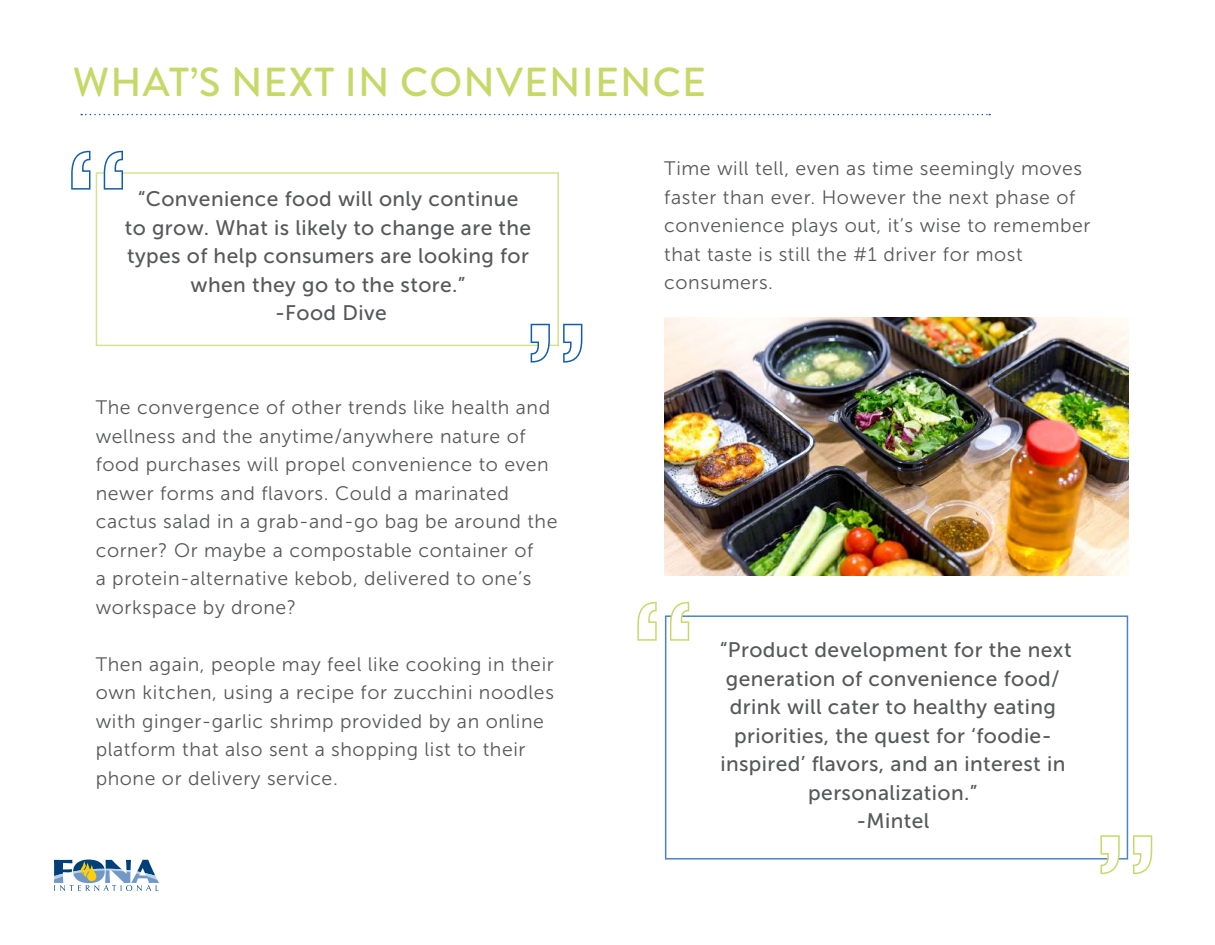
<style>
.page{position:relative;width:1215px;height:945px;background:#fff}
.page>*{position:absolute;margin:0;border:0;box-sizing:border-box;transform-origin:0 0}
.t1{font:135px "Lucida Console";color:#fff}
.t2{font:500 40.5px "Brandon Grotesque";letter-spacing:.03em;color:#c7d869}
.t3{font:21px/28.5px "Museo Sans 500";letter-spacing:.02em;color:#57585a;text-align:center}
.t4{font:19.5px/28.5px "Museo Sans 300";letter-spacing:.03em;color:#57585a}
</style>
<div class="page">
<svg style="left:54px;top:860px;width:105px;height:31px"></svg>
<svg style="left:81px;top:114px;width:909px;height:1px"></svg>
<svg style="left:637px;top:601px;width:54px;height:41px"></svg>
<svg style="left:1099px;top:834px;width:54px;height:41px"></svg>
<div style="left:96px;top:172px;width:463px;height:174px;border:2px solid #c7d869"></div>
<svg style="left:71px;top:150px;width:53px;height:41px"></svg>
<svg style="left:529px;top:322px;width:54px;height:41px"></svg>
<img style="left:665px;top:318px;width:463px;height:258px">
<h2 class="t2" style="left:73px;top:54px;width:635px">WHAT’S NEXT IN CONVENIENCE</h2>
<h1 class="t1" style="left:56px;top:150px;width:83px">“</h1>
<p class="t3" style="left:125px;top:185px;width:408px">“Convenience food will only continue to grow. What is likely to change are the types of help consumers are looking for when they go to the store.”<br>-Food Dive</p>
<h1 class="t1" style="left:516px;top:323px;width:83px">”</h1>
<p class="t4" style="left:96px;top:394px;width:463px">The convergence of other trends like health and wellness and the anytime/anywhere nature of food purchases will propel convenience to even newer forms and flavors. Could a marinated cactus salad in a grab-and-go bag be around the corner? Or maybe a compostable container of<br>a protein-alternative kebob, delivered to one’s workspace by drone?</p>
<p class="t4" style="left:96px;top:650px;width:460px">Then again, people may feel like cooking in their own kitchen, using a recipe for zucchini noodles with ginger-garlic shrimp provided by an online platform that also sent a shopping list to their phone or delivery service.</p>
<p class="t4" style="left:664px;top:154px;width:428px">Time will tell, even as time seemingly moves faster than ever. However the next phase of convenience plays out, it’s wise to remember that taste is still the #1 driver for most consumers.</p>
<h1 class="t1" style="left:623px;top:601px;width:83px">“</h1>
<p class="t3" style="left:720px;top:636px;width:353px">“Product development for the next generation of convenience food/ drink will cater to healthy eating priorities, the quest for ‘foodie&shy;inspired’ flavors, and an interest in personalization.”<br>-Mintel</p>
<h1 class="t1" style="left:1086px;top:834px;width:83px">”</h1>
</div>
